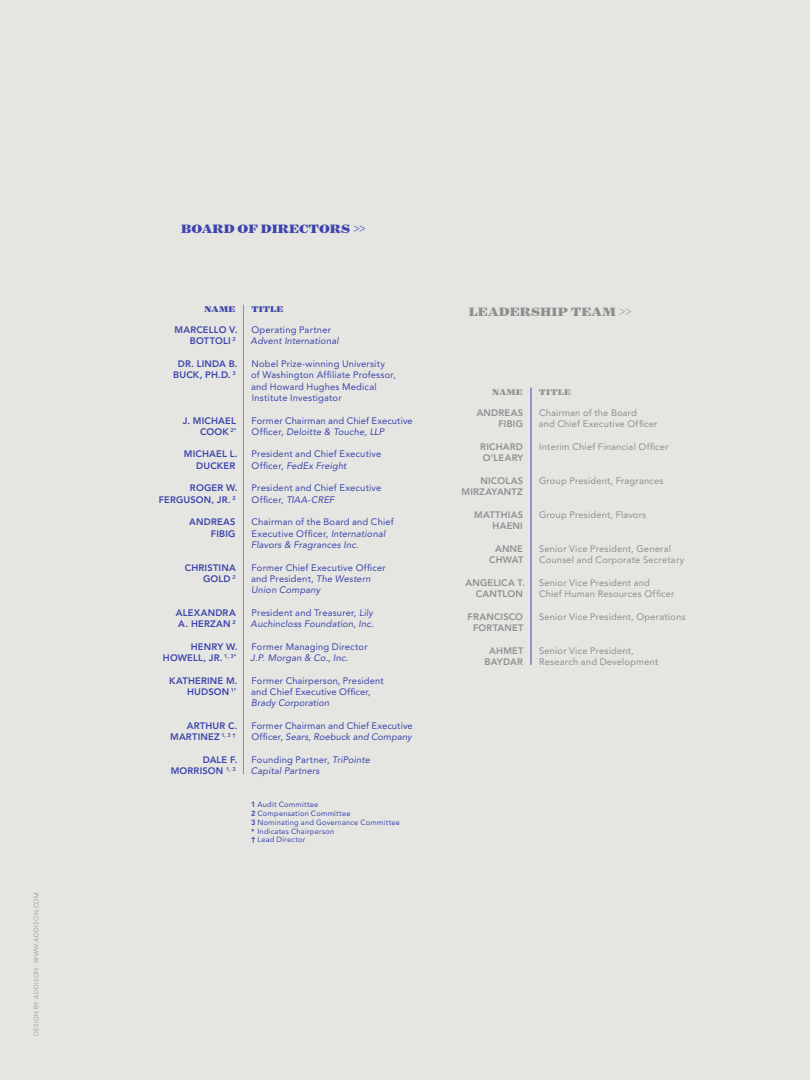
<style>
.page{position:relative;width:810px;height:1080px;background:#e5e6e2}
.page>*{position:absolute;margin:0;border:0;box-sizing:border-box;transform-origin:0 0}
.t1{font:900 13.75px "Surveyor Text";color:#3d44ac}
.t2{font:900 13.75px "Surveyor Text";letter-spacing:.005em;color:#8e9090}
.t3{font:9.38px/11.2px "Avenir LT Std";letter-spacing:.015em;color:#3d44ac}
.t4{font:9.38px/11.2px "Avenir LT Std";letter-spacing:.02em;color:#8e9090}
.t5{font:800 9.38px/11.2px "Avenir LT Std";letter-spacing:.02em;color:#3d44ac;text-align:right}
.t6{font:italic 9.38px/11.2px "Avenir LT Std";letter-spacing:.01em;color:#3d44ac}
.t7{font:800 9.38px/11.2px "Avenir LT Std";letter-spacing:.02em;color:#8e9090;text-align:right}
.t8{font:900 9.38px "Surveyor Text";letter-spacing:.005em;color:#3d44ac}
.t9{font:900 9.38px "Surveyor Text";letter-spacing:.005em;color:#8e9090}
.t10{font:7.5px/8.8px "Avenir LT Std";letter-spacing:.025em;color:#3d44ac}
.t11{font:300 6.25px "Avenir LT Std";letter-spacing:.065em;color:#8e9090}
.s1{font-style:italic}
.s2{font-style:normal}
.s3{font-weight:800}
</style>
<div class="page">
<svg style="left:243px;top:305px;width:1px;height:12px"></svg>
<hr style="left:243px;top:317px;width:1px;height:34px;background:#8e9090">
<hr style="left:243px;top:351px;width:1px;height:57px;background:#8e9090">
<hr style="left:243px;top:408px;width:1px;height:34px;background:#8e9090">
<hr style="left:243px;top:442px;width:1px;height:34px;background:#8e9090">
<hr style="left:243px;top:476px;width:1px;height:34px;background:#8e9090">
<hr style="left:243px;top:510px;width:1px;height:45px;background:#8e9090">
<hr style="left:243px;top:555px;width:1px;height:45px;background:#8e9090">
<hr style="left:243px;top:600px;width:1px;height:34px;background:#8e9090">
<hr style="left:243px;top:634px;width:1px;height:34px;background:#8e9090">
<hr style="left:243px;top:668px;width:1px;height:45px;background:#8e9090">
<hr style="left:243px;top:713px;width:1px;height:34px;background:#8e9090">
<svg style="left:243px;top:747px;width:1px;height:27px"></svg>
<svg style="left:531px;top:388px;width:1px;height:12px"></svg>
<hr style="left:531px;top:400px;width:1px;height:34px;background:#3d44ac">
<hr style="left:531px;top:434px;width:1px;height:34px;background:#3d44ac">
<hr style="left:531px;top:468px;width:1px;height:34px;background:#3d44ac">
<hr style="left:531px;top:502px;width:1px;height:34px;background:#3d44ac">
<hr style="left:531px;top:536px;width:1px;height:34px;background:#3d44ac">
<hr style="left:531px;top:570px;width:1px;height:34px;background:#3d44ac">
<hr style="left:531px;top:604px;width:1px;height:34px;background:#3d44ac">
<svg style="left:531px;top:638px;width:1px;height:27px"></svg>
<p class="t11" style="left:33px;top:1036px;width:145px;rotate:-90deg">DESIGN BY ADDISON WWW.ADDISON.COM</p>
<h1 class="t1" style="left:181px;top:220px;width:186px">BOARD OF DIRECTORS &gt;&gt;</h1>
<p class="t8" style="left:205px;top:303px;width:32px">NAME</p>
<p class="t8" style="left:251px;top:303px;width:34px">TITLE</p>
<p class="t5" style="left:175px;top:324px;width:65px">MARCELLO V.<br>BOTTOLI <sup>2</sup></p>
<p class="t3" style="left:252px;top:324px;width:81px">Operating Partner</p>
<p class="t6" style="left:251px;top:336px;width:90px">Advent International</p>
<p class="t5" style="left:173px;top:358px;width:66px;text-align:center">DR. LINDA B.<br>BUCK, PH.D. <sup>3</sup></p>
<p class="t3" style="left:251px;top:358px;width:146px">Nobel Prize-winning University<br>of Washington Affiliate Professor, and Howard Hughes Medical<br>Institute Investigator</p>
<p class="t5" style="left:183px;top:415px;width:55px">J. MICHAEL<br>COOK <sup>2*</sup></p>
<p class="t3" style="left:252px;top:415px;width:163px">Former Chairman and Chief Executive<br>Officer, <span class="s1">Deloitte &amp; Touche, LLP</span></p>
<p class="t5" style="left:184px;top:449px;width:55px">MICHAEL L.<br>DUCKER</p>
<p class="t3" style="left:252px;top:449px;width:131px">President and Chief Executive<br>Officer, <span class="s1">FedEx Freight</span></p>
<p class="t5" style="left:159px;top:483px;width:80px">ROGER W.<br>FERGUSON, JR. <sup>2</sup></p>
<p class="t3" style="left:252px;top:483px;width:131px">President and Chief Executive<br>Officer, <span class="s1">TIAA-CREF</span></p>
<p class="t5" style="left:189px;top:517px;width:48px">ANDREAS<br>FIBIG</p>
<p class="t3" style="left:251px;top:517px;width:144px">Chairman of the Board and Chief<br>Executive Officer, <span class="s1">International<br>Flavors &amp; Fragrances Inc.</span></p>
<p class="t5" style="left:185px;top:562px;width:52px">CHRISTINA<br>GOLD <sup>2</sup></p>
<p class="t3" style="left:251px;top:562px;width:136px">Former Chief Executive Officer and President, <span class="s1">The Western<br>Union Company</span></p>
<p class="t5" style="left:176px;top:607px;width:61px;text-align:left">ALEXANDRA<br>A. HERZAN <sup>2</sup></p>
<p class="t6" style="left:251px;top:607px;width:125px"><span class="s2">President and Treasurer,</span> Lily<br>Auchincloss Foundation, Inc.</p>
<p class="t5" style="left:163px;top:641px;width:76px">HENRY W.<br>HOWELL, JR. <sup>1,</sup> <sup>3*</sup></p>
<p class="t3" style="left:252px;top:641px;width:118px">Former Managing Director</p>
<p class="t6" style="left:250px;top:652px;width:100px">J.P. Morgan &amp; Co., Inc.</p>
<p class="t5" style="left:169px;top:675px;width:70px">KATHERINE M.<br>HUDSON <sup>1*</sup></p>
<p class="t3" style="left:251px;top:675px;width:134px">Former Chairperson, President and Chief Executive Officer,</p>
<p class="t6" style="left:251px;top:698px;width:80px">Brady Corporation</p>
<p class="t5" style="left:170px;top:720px;width:69px">ARTHUR C.<br>MARTINEZ <sup>1,</sup> <sup>3</sup> <sup>†</sup></p>
<p class="t3" style="left:252px;top:720px;width:163px">Former Chairman and Chief Executive<br>Officer, <span class="s1">Sears, Roebuck and Company</span></p>
<p class="t5" style="left:171px;top:754px;width:69px">DALE F.<br>MORRISON <sup>1,</sup> <sup>3</sup></p>
<p class="t6" style="left:251px;top:754px;width:121px"><span class="s2">Founding Partner,</span> TriPointe<br>Capital Partners</p>
<p class="t10" style="left:251px;top:800px;width:150px"><span class="s3">1</span> Audit Committee<br><span class="s3">2</span> Compensation Committee<br><span class="s3">3</span> Nominating and Governance Committee <span class="s3">*</span> Indicates Chairperson<br><span class="s3">†</span> Lead Director</p>
<h1 class="t2" style="left:469px;top:303px;width:164px">LEADERSHIP TEAM &gt;&gt;</h1>
<p class="t9" style="left:492px;top:386px;width:32px">NAME</p>
<p class="t9" style="left:539px;top:386px;width:34px">TITLE</p>
<p class="t7" style="left:477px;top:407px;width:48px">ANDREAS<br>FIBIG</p>
<p class="t4" style="left:539px;top:407px;width:120px">Chairman of the Board<br>and Chief Executive Officer</p>
<p class="t7" style="left:480px;top:441px;width:45px;text-align:left">RICHARD<br>O’LEARY</p>
<p class="t4" style="left:539px;top:441px;width:131px">Interim Chief Financial Officer</p>
<p class="t7" style="left:461px;top:475px;width:63px">NICOLAS<br>MIRZAYANTZ</p>
<p class="t4" style="left:539px;top:475px;width:126px">Group President, Fragrances</p>
<p class="t7" style="left:474px;top:509px;width:50px">MATTHIAS<br>HAENI</p>
<p class="t4" style="left:539px;top:509px;width:109px">Group President, Flavors</p>
<p class="t7" style="left:489px;top:543px;width:36px;text-align:center">ANNE<br>CHWAT</p>
<p class="t4" style="left:539px;top:543px;width:147px">Senior Vice President, General<br>Counsel and Corporate Secretary</p>
<p class="t7" style="left:466px;top:577px;width:61px">ANGELICA T.<br>CANTLON</p>
<p class="t4" style="left:539px;top:577px;width:137px">Senior Vice President and<br>Chief Human Resources Officer</p>
<p class="t7" style="left:468px;top:611px;width:57px;text-align:center">FRANCISCO<br>FORTANET</p>
<p class="t4" style="left:539px;top:611px;width:148px">Senior Vice President, Operations</p>
<p class="t7" style="left:485px;top:645px;width:41px;text-align:center">AHMET<br>BAYDAR</p>
<p class="t4" style="left:539px;top:645px;width:121px">Senior Vice President,<br>Research and Development</p>
</div>
